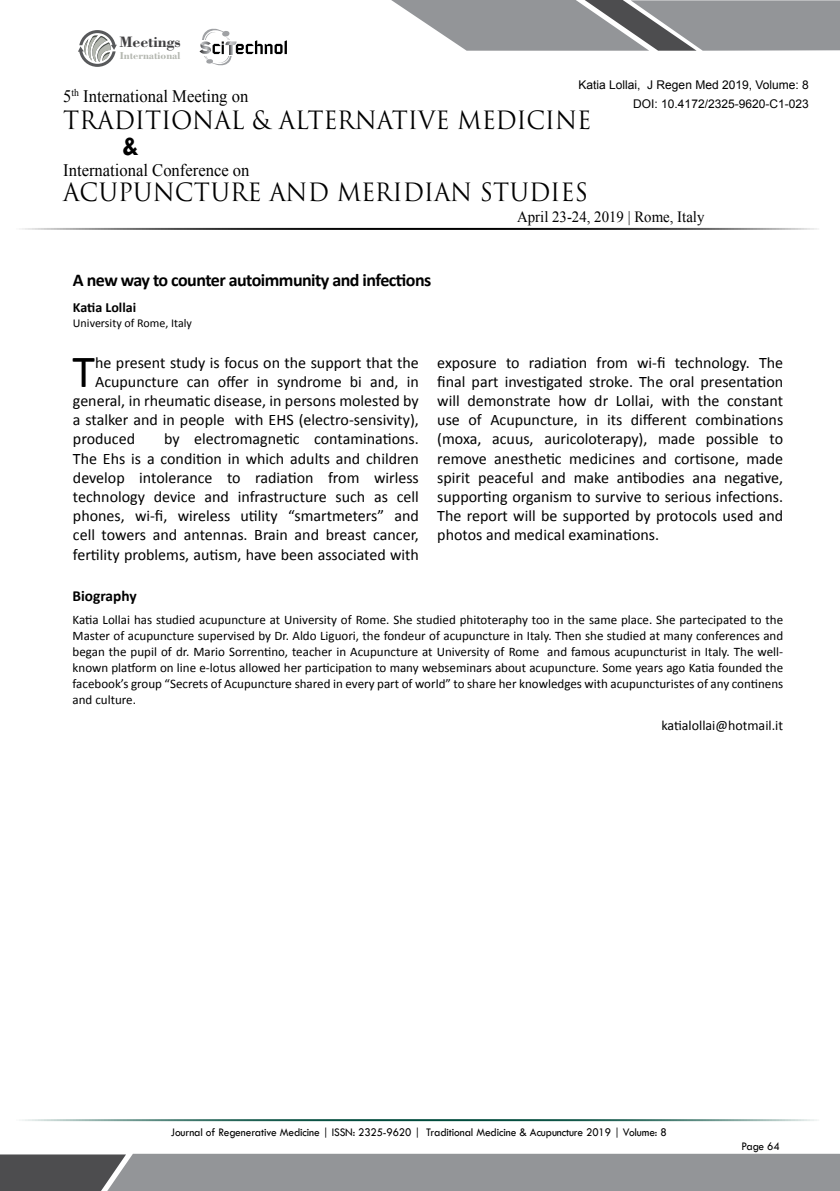
<style>
.page{position:relative;width:840px;height:1191px;background:#fff}
.page>*{position:absolute;margin:0;border:0;box-sizing:border-box;transform-origin:0 0}
.t1{font:46.2px "Calibri";color:#000}
.t2{font:700 28px "Tw Cen";color:#000;scale:.95 1}
.t3{font:24.6px "Trajan Pro 3";color:#000;scale:.95 1}
.t4{font:700 18px "Calibri";letter-spacing:-.03em;color:#000}
.t5{font:17.4px "Times New Roman";color:#000;scale:.95 1}
.t6{font:16px/19.2px "Calibri";color:#000;text-align:justify}
.t7{font:700 16px "Bodoni BT";color:#414042}
.t8{font:15.6px "Times New Roman";color:#000;scale:.95 1}
.t9{font:700 15.4px "Calibri";color:#000}
.t10{font:14px "Calibri";color:#000}
.t11{font:700 14px "Calibri";color:#000}
.t12{font:13px/16px "Calibri";color:#000;text-align:justify}
.t13{font:12px "Tw Cen";letter-spacing:-.01em;color:#000;scale:.95 1}
.t14{font:12px/19.2px "Arial";color:#000;text-align:right}
.t15{font:12px "Calibri";color:#000}
.t16{font:700 10.6px "Bodoni BT";color:#b3b6af}
</style>
<div class="page">
<hr style="left:12px;top:228px;width:807px;height:2px;background:#000">
<hr style="left:12px;top:1119px;width:807px;height:2px;background:#004b3c">
<svg style="left:391px;top:0;width:449px;height:51px;background:#9b9c9f"></svg>
<svg style="left:0;top:1154px;width:840px;height:37px;background:#8a8c8f"></svg>
<svg style="left:78px;top:30px;width:39px;height:37px"></svg>
<svg style="left:199px;top:29px;width:88px;height:37px"></svg>
<p class="t7" style="left:119px;top:32px;width:63px">Meetings</p>
<p class="t16" style="left:120px;top:48px;width:62px">International</p>
<p class="t14" style="left:578px;top:75px;width:232px">Katia Lollai, J Regen Med 2019, Volume: 8<br>DOI: 10.4172/2325-9620-C1-023</p>
<p class="t5" style="left:63px;top:84px;width:196px">5<sup>th</sup> International Meeting on</p>
<h3 class="t3" style="left:63px;top:103px;width:557px">TRADITIONAL &amp; ALTERNATIVE MEDICINE</h3>
<h2 class="t2" style="left:122px;top:129px;width:19px">&amp;</h2>
<p class="t5" style="left:63px;top:159px;width:198px">International Conference on</p>
<h3 class="t3" style="left:63px;top:176px;width:554px">ACUPUNCTURE AND MERIDIAN STUDIES</h3>
<p class="t4" style="left:73px;top:268px;width:360px">A new way to counter autoimmunity and infections</p>
<p class="t11" style="left:73px;top:298px;width:65px">Katia Lollai</p>
<p class="t15" style="left:73px;top:316px;width:121px">University of Rome, Italy</p>
<p class="t8" style="left:517px;top:206px;width:199px">April 23-24, 2019 | Rome, Italy</p>
<h1 class="t1" style="left:73px;top:342px;width:24px">T</h1>
<p class="t6" style="left:95px;top:353px;width:325px">he present study is focus on the support that the</p>
<p class="t6" style="left:95px;top:372px;width:325px">Acupuncture can offer in syndrome bi and, in</p>
<p class="t6" style="left:73px;top:391px;width:347px">general, in rheumatic disease, in persons molested by</p>
<p class="t6" style="left:73px;top:410px;width:347px">a stalker and in people with EHS (electro-sensivity),</p>
<p class="t6" style="left:73px;top:429px;width:64px">produced</p>
<p class="t6" style="left:73px;top:429px;width:347px;text-indent:91px">by electromagnetic contaminations.<br>The Ehs is a condition in which adults and children develop intolerance to radiation from wirless technology device and infrastructure such as cell phones, wi-fi, wireless utility “smartmeters” and cell towers and antennas. Brain and breast cancer, fertility problems, autism, have been associated with</p>
<p class="t6" style="left:437px;top:353px;width:347px">exposure to radiation from wi-fi technology. The final part investigated stroke. The oral presentation will demonstrate how dr Lollai, with the constant use of Acupuncture, in its different combinations (moxa, acuus, auricoloterapy), made possible to remove anesthetic medicines and cortisone, made spirit peaceful and make antibodies ana negative, supporting organism to survive to serious infections.<br>The report will be supported by protocols used and photos and medical examinations.</p>
<p class="t9" style="left:73px;top:586px;width:66px">Biography</p>
<p class="t12" style="left:73px;top:611px;width:712px">Katia Lollai has studied acupuncture at University of Rome. She studied phitoteraphy too in the same place. She partecipated to the Master of acupuncture supervised by Dr. Aldo Liguori, the fondeur of acupuncture in Italy. Then she studied at many conferences and began the pupil of dr. Mario Sorrentino, teacher in Acupuncture at University of Rome and famous acupuncturist in Italy. The well&shy;known platform on line e-lotus allowed her participation to many webseminars about acupuncture. Some years ago Katia founded the facebook’s group “Secrets of Acupuncture shared in every part of world” to share her knowledges with acupuncturistes of any continens and culture.</p>
<p class="t10" style="left:661px;top:716px;width:123px">katialollai@hotmail.it</p>
<p class="t13" style="left:171px;top:1125px;width:523px">Journal of Regenerative Medicine | ISSN: 2325-9620 | Traditional Medicine &amp; Acupuncture 2019 | Volume: 8</p>
<p class="t13" style="left:741px;top:1139px;width:42px">Page 64</p>
</div>
